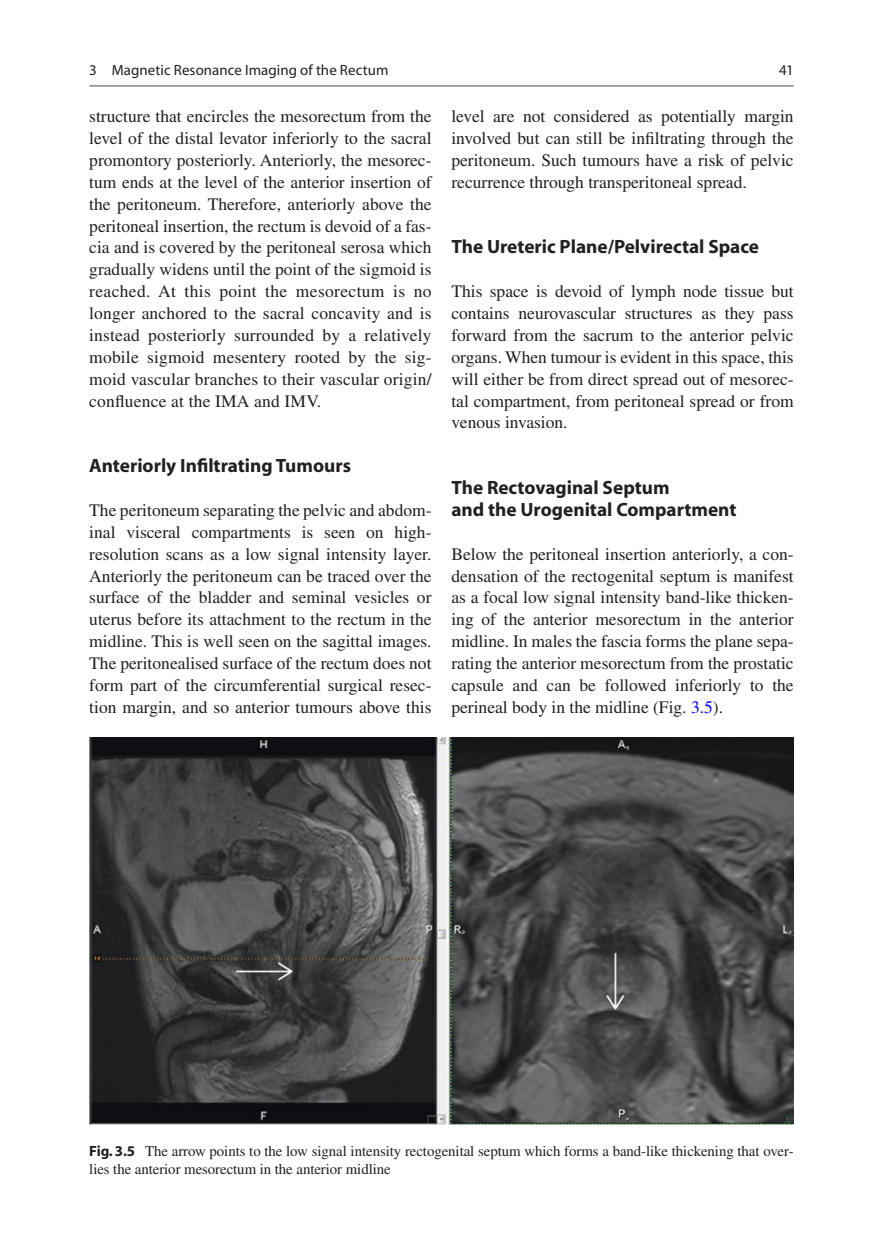
<style>
.page{position:relative;width:883px;height:1260px;background:#fff}
.page>*{position:absolute;margin:0;border:0;box-sizing:border-box;transform-origin:0 0}
.t1{font:700 19.25px/21.9px "Xhgxhy Myriad";color:#231f20}
.t2{font:17.5px/21.9px "Tvbynv Times";color:#231f20;text-align:justify}
.t3{font:14.88px/17.5px "Tvbynv Times";letter-spacing:-.005em;color:#231f20}
.t4{font:14.88px "Vymgbb Myriad";letter-spacing:.005em;color:#231f20}
.t5{font:14.88px "Llfgtj Myriad";color:#231f20}
.s1{color:#0000fa}
.s2{font-family:"Xhgxhy Myriad";font-weight:700}
</style>
<div class="page">
<img style="left:90px;top:738px;width:703px;height:387px">
<hr style="left:89px;top:85px;width:705px;height:2px;background:#939598">
<p class="t4" style="left:89px;top:63px;width:301px">3 Magnetic Resonance Imaging of the Rectum</p>
<p class="t2" style="left:89px;top:105px;width:344px">structure that encircles the mesorectum from the level of the distal levator inferiorly to the sacral promontory posteriorly. Anteriorly, the mesorec&shy;tum ends at the level of the anterior insertion of the peritoneum. Therefore, anteriorly above the peritoneal insertion, the rectum is devoid of a fas&shy;cia and is covered by the peritoneal serosa which gradually widens until the point of the sigmoid is reached. At this point the mesorectum is no longer anchored to the sacral concavity and is instead posteriorly surrounded by a relatively mobile sigmoid mesentery rooted by the sig&shy;moid vascular branches to their vascular origin/ confluence at the IMA and IMV.</p>
<p class="t1" style="left:89px;top:456px;width:263px">Anteriorly Infiltrating Tumours</p>
<p class="t2" style="left:89px;top:499px;width:344px">The peritoneum separating the pelvic and abdom&shy;inal visceral compartments is seen on high&shy;resolution scans as a low signal intensity layer.<br>Anteriorly the peritoneum can be traced over the surface of the bladder and seminal vesicles or uterus before its attachment to the rectum in the midline. This is well seen on the sagittal images.<br>The peritonealised surface of the rectum does not form part of the circumferential surgical resec&shy;tion margin, and so anterior tumours above this</p>
<p class="t5" style="left:779px;top:63px;width:16px">41</p>
<p class="t2" style="left:451px;top:105px;width:344px">level are not considered as potentially margin involved but can still be infiltrating through the peritoneum. Such tumours have a risk of pelvic recurrence through transperitoneal spread.</p>
<p class="t1" style="left:451px;top:237px;width:309px">The Ureteric Plane/Pelvirectal Space</p>
<p class="t2" style="left:451px;top:280px;width:344px">This space is devoid of lymph node tissue but contains neurovascular structures as they pass forward from the sacrum to the anterior pelvic organs. When tumour is evident in this space, this will either be from direct spread out of mesorec&shy;tal compartment, from peritoneal spread or from venous invasion.</p>
<p class="t1" style="left:451px;top:477px;width:287px">The Rectovaginal Septum<br>and the Urogenital Compartment</p>
<p class="t2" style="left:451px;top:543px;width:344px">Below the peritoneal insertion anteriorly, a con&shy;densation of the rectogenital septum is manifest as a focal low signal intensity band-like thicken&shy;ing of the anterior mesorectum in the anterior midline. In males the fascia forms the plane sepa&shy;rating the anterior mesorectum from the prostatic capsule and can be followed inferiorly to the perineal body in the midline (Fig. <span class="s1">3.5</span>).</p>
<p class="t3" style="left:89px;top:1142px;width:706px"><span class="s2">Fig. 3.5</span> The arrow points to the low signal intensity rectogenital septum which forms a band-like thickening that over&shy;lies the anterior mesorectum in the anterior midline</p>
</div>
